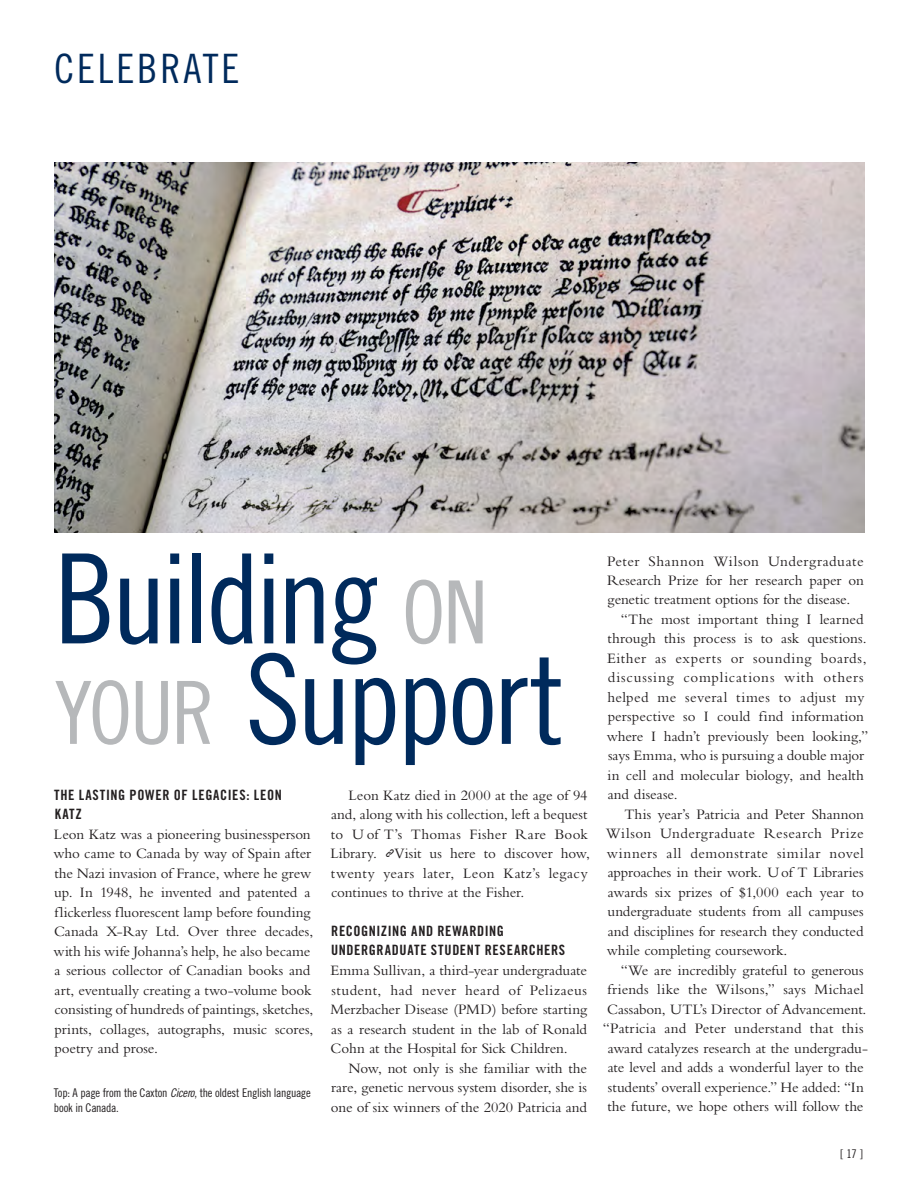
<style>
.page{position:relative;width:918px;height:1188px;background:#fff}
.page>*{position:absolute;margin:0;border:0;box-sizing:border-box;transform-origin:0 0}
.t1{font:124.5px/100.5px "Trade Gothic LT Std Cn 18";letter-spacing:-.04em;color:#002a5c}
.t2{font:40.5px "Trade Gothic LT Std Cn 18";letter-spacing:.07em;color:#002a5c}
.t3{font:15px/19.5px "Bembo";color:#231f20}
.t4{font:15px "Bembo";letter-spacing:.035em;color:#231f20}
.t5{font:15px "Bembo";letter-spacing:.02em;color:#231f20}
.t6{font:15px "Bembo";letter-spacing:.055em;color:#231f20}
.t7{font:15px "Bembo";letter-spacing:.04em;color:#231f20}
.t8{font:15px "Bembo";letter-spacing:.025em;color:#231f20}
.t9{font:14.25px/19.5px "Trade Gothic LT Std Bd Cn 20";letter-spacing:.045em;color:#231f20}
.t10{font:12px/14.4px "Trade Gothic LT Std Cn 18";letter-spacing:-.02em;color:#231f20}
.s1{font-size:87.15px;color:#b6b8ba}
.s2{font-family:"Trade Gothic LT Std Cn 18 Obl"}
.s3{font-family:"Entypo";font-size:19.5px}
</style>
<div class="page">
<img style="left:54px;top:162px;width:810px;height:370px">
<h2 class="t2" style="left:54px;top:45px;width:187px">CELEBRATE</h2>
<h1 class="t1" style="left:54px;top:547px;width:512px">Building <span class="s1">ON<br>YOUR</span> Support</h1>
<p class="t9" style="left:54px;top:785px;width:229px">THE LASTING POWER OF LEGACIES: LEON<br>KATZ</p>
<p class="t3" style="left:54px;top:824px;width:261px">Leon Katz was a pioneering businessperson who came to Canada by way of Spain after the Nazi invasion of France, where he grew up. In 1948, he invented and patented a flickerless fluorescent lamp before founding Canada X-Ray Ltd. Over three decades, with his wife Johanna’s help, he also became a serious collector of Canadian books and art, eventually creating a two-volume book consisting of hundreds of paintings, sketches, prints, collages, autographs, music scores, poetry and prose.</p>
<p class="t10" style="left:54px;top:1085px;width:258px">Top: A page from the Caxton <span class="s2">Cicero</span>, the oldest English language book in Canada.</p>
<p class="t3" style="left:331px;top:785px;width:261px;text-indent:18px">Leon Katz died in 2000 at the age of 94 and, along with his collection, left a bequest to U of T’s Thomas Fisher Rare Book Library. <span class="s3">&gt;</span>Visit us here to discover how, twenty years later, Leon Katz’s legacy continues to thrive at the Fisher.</p>
<p class="t9" style="left:331px;top:921px;width:236px">RECOGNIZING AND REWARDING<br>UNDERGRADUATE STUDENT RESEARCHERS</p>
<p class="t3" style="left:330px;top:960px;width:258px;text-align:justify">Emma Sullivan, a third-year undergraduate student, had never heard of Pelizaeus Merzbacher Disease (PMD) before starting as a research student in the lab of Ronald Cohn at the Hospital for Sick Children.</p>
<p class="t3" style="left:331px;top:1058px;width:258px;text-align:justify;text-indent:18px">Now, not only is she familiar with the rare, genetic nervous system disorder, she is one of six winners of the 2020 Patricia and</p>
<p class="t4" style="left:607px;top:552px;width:258px">Peter Shannon Wilson Undergraduate</p>
<p class="t3" style="left:607px;top:570px;width:258px">Research Prize for her research paper on</p>
<p class="t3" style="left:608px;top:590px;width:244px">genetic treatment options for the disease.</p>
<p class="t3" style="left:621px;top:609px;width:244px">“The most important thing I learned</p>
<p class="t3" style="left:608px;top:629px;width:261px">through this process is to ask questions.</p>
<p class="t4" style="left:607px;top:650px;width:261px">Either as experts or sounding boards,</p>
<p class="t6" style="left:608px;top:669px;width:258px">discussing complications with others</p>
<p class="t8" style="left:607px;top:689px;width:258px">helped me several times to adjust my</p>
<p class="t3" style="left:608px;top:707px;width:258px">perspective so I could find information</p>
<p class="t3" style="left:607px;top:726px;width:263px">where I hadn’t previously been looking,”</p>
<p class="t3" style="left:608px;top:746px;width:258px">says Emma, who is pursuing a double major</p>
<p class="t3" style="left:608px;top:765px;width:258px">in cell and molecular biology, and health</p>
<p class="t3" style="left:608px;top:785px;width:72px">and disease.</p>
<p class="t3" style="left:624px;top:804px;width:241px">This year’s Patricia and Peter Shannon</p>
<p class="t4" style="left:606px;top:825px;width:259px">Wilson Undergraduate Research Prize</p>
<p class="t7" style="left:607px;top:845px;width:258px">winners all demonstrate similar novel</p>
<p class="t3" style="left:608px;top:863px;width:257px">approaches in their work. Uof T Libraries</p>
<p class="t3" style="left:608px;top:882px;width:258px">awards six prizes of $1,000 each year to</p>
<p class="t3" style="left:607px;top:902px;width:258px">undergraduate students from all campuses</p>
<p class="t3" style="left:608px;top:921px;width:257px">and disciplines for research they conducted</p>
<p class="t3" style="left:607px;top:941px;width:182px">while completing coursework.</p>
<p class="t3" style="left:621px;top:960px;width:244px">“We are incredibly grateful to generous</p>
<p class="t3" style="left:608px;top:980px;width:258px">friends like the Wilsons,” says Michael</p>
<p class="t3" style="left:607px;top:999px;width:261px">Cassabon, UTL’s Director of Advancement.</p>
<p class="t5" style="left:603px;top:1020px;width:262px">“Patricia and Peter understand that this</p>
<p class="t3" style="left:608px;top:1038px;width:262px">award catalyzes research at the undergradu-</p>
<p class="t3" style="left:608px;top:1058px;width:257px">ate level and adds a wonderful layer to the</p>
<p class="t3" style="left:608px;top:1077px;width:257px">students’ overall experience.” He added: “In</p>
<p class="t3" style="left:608px;top:1097px;width:258px">the future, we hope others will follow the</p>
<p class="t10" style="left:840px;top:1147px;width:25px">[ 17 ]</p>
</div>
